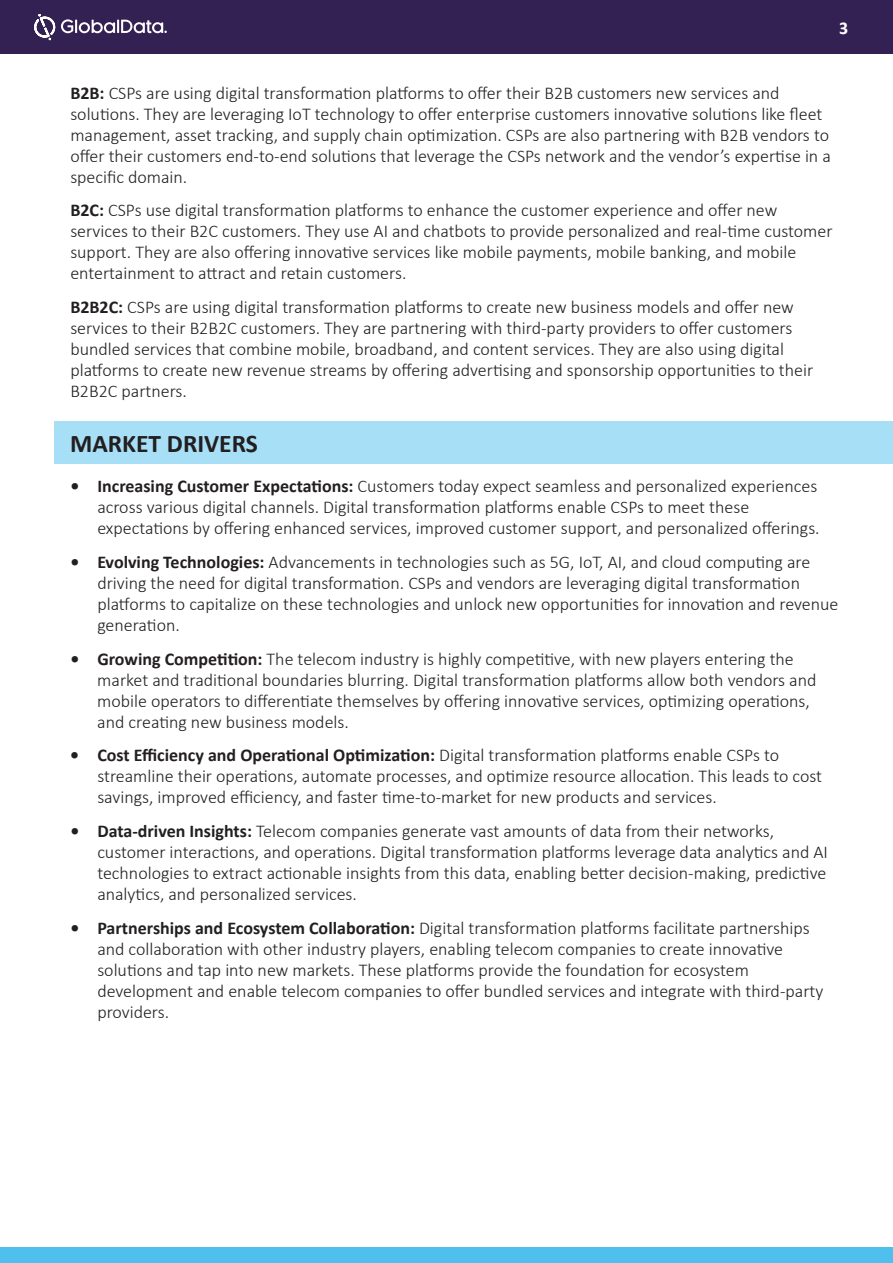
<style>
.page{position:relative;width:893px;height:1263px;background:#fff}
.page>*{position:absolute;margin:0;border:0;box-sizing:border-box;transform-origin:0 0}
.t1{font:700 25.5px "Calibri";color:#231f20}
.t2{font:300 18px/21px "Calibri";color:#231f20}
.t3{font:700 18px "Calibri";color:#fff}
.s1{font-weight:700}
</style>
<div class="page">
<div style="left:0;top:1247px;width:893px;height:16px;background:#4fc0ee"></div>
<div style="left:0;top:0;width:893px;height:54px;background:#342153"></div>
<svg style="left:34px;top:14px;width:133px;height:26px"></svg>
<div style="left:54px;top:422px;width:839px;height:42px;background:#a7dff6"></div>
<p class="t3" style="left:839px;top:15px;width:11px">3</p>
<p class="t2" style="left:70px;top:82px;width:762px"><span class="s1">B2B:</span> CSPs are using digital transformation platforms to offer their B2B customers new services and solutions. They are leveraging IoT technology to offer enterprise customers innovative solutions like fleet management, asset tracking, and supply chain optimization. CSPs are also partnering with B2B vendors to offer their customers end-to-end solutions that leverage the CSPs network and the vendor’s expertise in a specific domain.</p>
<p class="t2" style="left:70px;top:200px;width:764px"><span class="s1">B2C:</span> CSPs use digital transformation platforms to enhance the customer experience and offer new services to their B2C customers. They use AI and chatbots to provide personalized and real-time customer support. They are also offering innovative services like mobile payments, mobile banking, and mobile entertainment to attract and retain customers.</p>
<p class="t2" style="left:70px;top:296px;width:744px"><span class="s1">B2B2C:</span> CSPs are using digital transformation platforms to create new business models and offer new services to their B2B2C customers. They are partnering with third-party providers to offer customers bundled services that combine mobile, broadband, and content services. They are also using digital platforms to create new revenue streams by offering advertising and sponsorship opportunities to their B2B2C partners.</p>
<h1 class="t1" style="left:70px;top:426px;width:189px">MARKET DRIVERS</h1>
<p class="t2" style="left:97px;top:475px;width:724px;text-indent:-27px"><span class="s1">• Increasing Customer Expectations:</span> Customers today expect seamless and personalized experiences across various digital channels. Digital transformation platforms enable CSPs to meet these expectations by offering enhanced services, improved customer support, and personalized offerings.</p>
<p class="t2" style="left:97px;top:551px;width:743px;text-indent:-27px"><span class="s1">• Evolving Technologies:</span> Advancements in technologies such as 5G, IoT, AI, and cloud computing are driving the need for digital transformation. CSPs and vendors are leveraging digital transformation platforms to capitalize on these technologies and unlock new opportunities for innovation and revenue generation.</p>
<p class="t2" style="left:97px;top:648px;width:721px;text-indent:-27px"><span class="s1">• Growing Competition:</span> The telecom industry is highly competitive, with new players entering the market and traditional boundaries blurring. Digital transformation platforms allow both vendors and mobile operators to differentiate themselves by offering innovative services, optimizing operations, and creating new business models.</p>
<p class="t2" style="left:97px;top:745px;width:726px;text-indent:-27px"><span class="s1">• Cost Efficiency and Operational Optimization:</span> Digital transformation platforms enable CSPs to streamline their operations, automate processes, and optimize resource allocation. This leads to cost savings, improved efficiency, and faster time-to-market for new products and services.</p>
<p class="t2" style="left:97px;top:820px;width:732px;text-indent:-27px"><span class="s1">• Data-driven Insights:</span> Telecom companies generate vast amounts of data from their networks, customer interactions, and operations. Digital transformation platforms leverage data analytics and AI technologies to extract actionable insights from this data, enabling better decision-making, predictive analytics, and personalized services.</p>
<p class="t2" style="left:97px;top:917px;width:728px;text-indent:-27px"><span class="s1">• Partnerships and Ecosystem Collaboration:</span> Digital transformation platforms facilitate partnerships and collaboration with other industry players, enabling telecom companies to create innovative solutions and tap into new markets. These platforms provide the foundation for ecosystem development and enable telecom companies to offer bundled services and integrate with third-party providers.</p>
</div>
